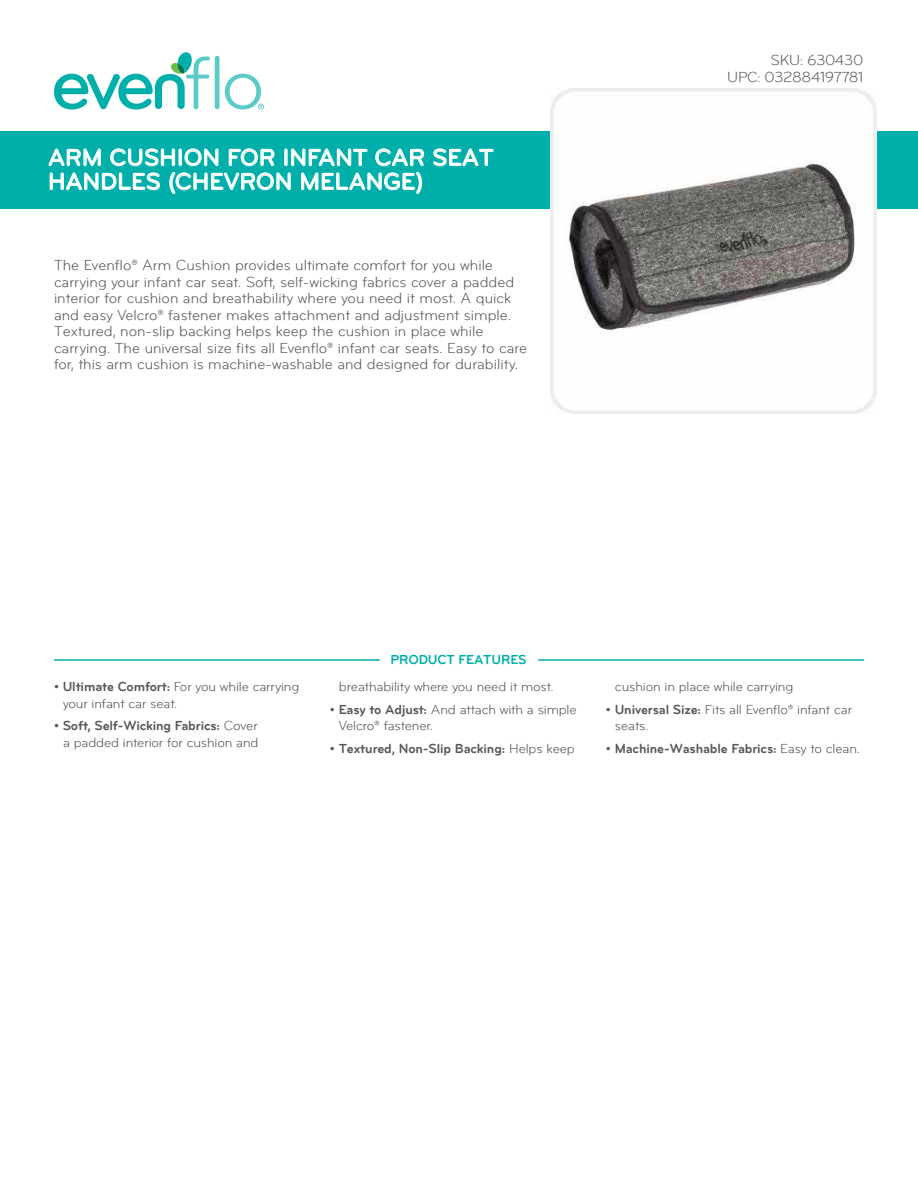
<style>
.page{position:relative;width:918px;height:1188px;background:#fff}
.page>*{position:absolute;margin:0;border:0;box-sizing:border-box;transform-origin:0 0}
.t1{font:500 24px/24px "Bryant Pro";color:#fff}
.t2{font:15px/16.5px "Bryant Pro";color:#58595b}
.t3{font:15px/16.5px "Bryant Pro";letter-spacing:-.025em;color:#58595b;text-align:right}
.t4{font:13.5px/16.5px "Bryant Pro";letter-spacing:-.01em;color:#58595b}
.t5{font:700 13.5px "Bryant Pro";letter-spacing:-.01em;color:#58595b}
.t6{font:700 13.5px "Bryant Pro";letter-spacing:-.01em;color:#00afaa}
.s1{font-weight:700}
.s2{font-weight:400}
</style>
<div class="page">
<div style="left:0;top:131px;width:918px;height:78px;background:#00afaa"></div>
<svg style="left:48px;top:149px;width:53px;height:17px"></svg>
<svg style="left:110px;top:148px;width:109px;height:18px"></svg>
<svg style="left:228px;top:148px;width:47px;height:18px"></svg>
<svg style="left:284px;top:149px;width:84px;height:17px"></svg>
<svg style="left:375px;top:148px;width:49px;height:18px"></svg>
<svg style="left:433px;top:148px;width:61px;height:18px"></svg>
<svg style="left:49px;top:172px;width:111px;height:18px"></svg>
<svg style="left:169px;top:172px;width:122px;height:22px"></svg>
<svg style="left:301px;top:172px;width:121px;height:22px"></svg>
<img style="left:551px;top:88px;width:326px;height:326px">
<svg style="left:54px;top:52px;width:210px;height:58px"></svg>
<hr style="left:54px;top:659px;width:326px;height:2px;background:#00afaa">
<hr style="left:538px;top:659px;width:326px;height:2px;background:#00afaa">
<h1 class="t1" style="left:48px;top:145px;width:447px">ARM CUSHION FOR INFANT CAR SEAT<br>HANDLES (CHEVRON MELANGE)</h1>
<p class="t2" style="left:54px;top:257px;width:475px">The Evenflo® Arm Cushion provides ultimate comfort for you while carrying your infant car seat. Soft, self-wicking fabrics cover a padded interior for cushion and breathability where you need it most. A quick and easy Velcro® fastener makes attachment and adjustment simple.<br>Textured, non-slip backing helps keep the cushion in place while carrying. The universal size fits all Evenflo® infant car seats. Easy to care for, this arm cushion is machine-washable and designed for durability.</p>
<p class="t3" style="left:727px;top:52px;width:137px">SKU: 630430<br>UPC: 032884197781</p>
<p class="t4" style="left:63px;top:679px;width:238px;text-indent:-9px"><span class="s1">• Ultimate Comfort:</span> For you while carrying your infant car seat.</p>
<p class="t4" style="left:54px;top:718px;width:206px;text-align:right"><span class="s1">• Soft, Self-Wicking Fabrics:</span> Cover a padded interior for cushion and</p>
<p class="t6" style="left:391px;top:652px;width:138px">PRODUCT FEATURES</p>
<p class="t4" style="left:339px;top:679px;width:216px">breathability where you need it most.</p>
<p class="t4" style="left:339px;top:701px;width:239px;text-indent:-9px"><span class="s1">• Easy to Adjust:</span> And attach with a simple<br>Velcro® fastener.</p>
<p class="t5" style="left:330px;top:741px;width:246px">• Textured, Non-Slip Backing: <span class="s2">Helps keep</span></p>
<p class="t4" style="left:615px;top:679px;width:180px">cushion in place while carrying</p>
<p class="t4" style="left:615px;top:701px;width:239px;text-indent:-9px"><span class="s1">• Universal Size:</span> Fits all Evenflo® infant car seats.</p>
<p class="t5" style="left:606px;top:741px;width:256px">• Machine-Washable Fabrics: <span class="s2">Easy to clean.</span></p>
</div>
